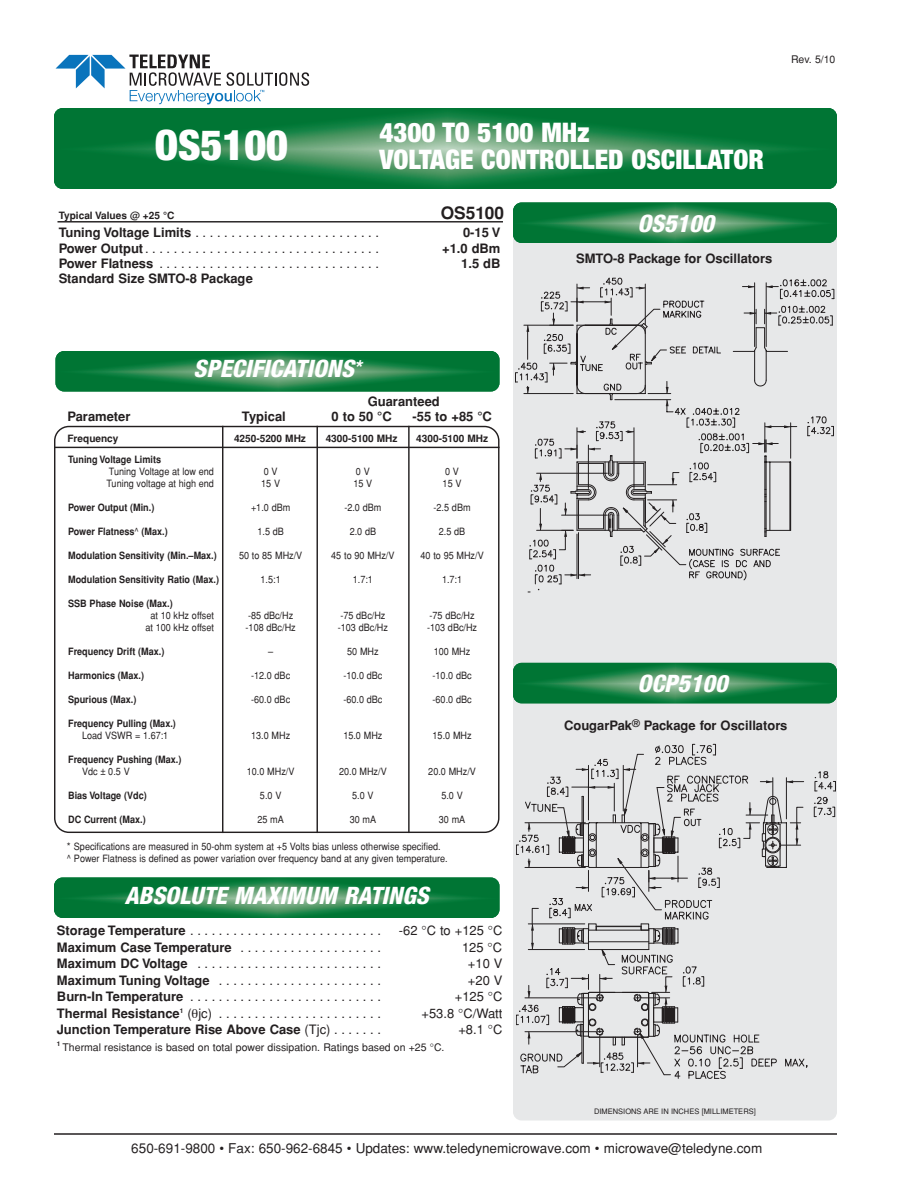
<style>
.page{position:relative;width:918px;height:1188px;background:#fff}
.page>*{position:absolute;margin:0;border:0;box-sizing:border-box;transform-origin:0 0}
.t1{font:900 condensed 42px "Helvetica Neue";color:#fff}
.t2{font:900 condensed 27px "Helvetica Neue";color:#fff}
.t3{font:italic 800 condensed 24px "Helvetica Neue";color:#fff}
.t4{font:700 17.25px "Helvetica";color:#231f20}
.t5{font:13.5px "Helvetica";color:#231f20}
.t6{font:12.9px "Helvetica";color:#231f20}
.t7{font:700 12.9px "Helvetica";color:#231f20}
.t8{font:10.5px "Helvetica";color:#231f20}
.t9{font:10.05px "Helvetica";color:#231f20;scale:.9 1}
.t10{font:700 10.05px "Helvetica";color:#231f20;scale:.9 1}
.t11{font:10.05px/12.1px "Helvetica";color:#231f20}
.t12{font:700 10.05px "Helvetica";color:#231f20}
.t13{font:7.5px "Helvetica";color:#231f20}
.s1{font-weight:700}
.s2{font-weight:400}
</style>
<div class="page">
<svg style="left:54px;top:108px;width:783px;height:81px;background:#1d8347"></svg>
<hr style="left:54px;top:1133px;width:783px;height:2px;background:#231f20">
<div style="left:513px;top:202px;width:324px;height:918px;background:#e7e8e9;border-radius:9px"></div>
<svg style="left:513px;top:202px;width:324px;height:41px;background:#1f8449"></svg>
<svg style="left:513px;top:663px;width:324px;height:40px;background:#1f8449"></svg>
<svg style="left:56px;top:351px;width:444px;height:41px;background:#1f8449"></svg>
<svg style="left:54px;top:878px;width:446px;height:40px;background:#1e8449"></svg>
<svg style="left:56px;top:55px;width:253px;height:49px"></svg>
<hr style="left:57px;top:221px;width:446px;height:2px;background:#231f20">
<svg style="left:54px;top:426px;width:446px;height:407px"></svg>
<hr style="left:54px;top:447px;width:446px;height:1px;background:#231f20">
<hr style="left:222px;top:426px;width:1px;height:407px;background:#231f20">
<hr style="left:317px;top:426px;width:1px;height:407px;background:#231f20">
<hr style="left:408px;top:426px;width:2px;height:407px;background:#231f20">
<svg style="left:515px;top:277px;width:319px;height:316px"></svg>
<svg style="left:814px;top:771px;width:22px;height:46px"></svg>
<svg style="left:516px;top:744px;width:292px;height:335px"></svg>
<p class="t8" style="left:791px;top:53px;width:46px">Rev. 5/10</p>
<h1 class="t1" style="left:155px;top:130px;width:135px">OS5100</h1>
<h2 class="t2" style="left:380px;top:123px;width:211px">4300 TO 5100 MHz</h2>
<h2 class="t2" style="left:380px;top:150px;width:386px">VOLTAGE CONTROLLED OSCILLATOR</h2>
<p class="t12" style="left:59px;top:210px;width:117px">Typical Values @ +25 °C</p>
<h3 class="t4" style="left:441px;top:203px;width:65px">OS5100</h3>
<p class="t6" style="left:59px;top:225px;width:322px"><span class="s1">Tuning Voltage Limits</span> . . . . . . . . . . . . . . . . . . . . . . . . . .</p>
<p class="t7" style="left:463px;top:225px;width:39px">0-15 V</p>
<p class="t6" style="left:59px;top:241px;width:322px"><span class="s1">Power Output</span>. . . . . . . . . . . . . . . . . . . . . . . . . . . . . . . . .</p>
<p class="t7" style="left:442px;top:241px;width:60px">+1.0 dBm</p>
<p class="t6" style="left:59px;top:256px;width:322px"><span class="s1">Power Flatness</span> . . . . . . . . . . . . . . . . . . . . . . . . . . . . . . .</p>
<p class="t7" style="left:461px;top:256px;width:41px">1.5 dB</p>
<p class="t7" style="left:59px;top:271px;width:196px">Standard Size SMTO-8 Package</p>
<h3 class="t3" style="left:637px;top:215px;width:78px">OS5100</h3>
<p class="t7" style="left:576px;top:251px;width:198px">SMTO-8 Package for Oscillators</p>
<h3 class="t3" style="left:194px;top:360px;width:169px">SPECIFICATIONS<sup>*</sup></h3>
<p class="t7" style="left:368px;top:394px;width:74px">Guaranteed</p>
<p class="t7" style="left:67px;top:409px;width:64px">Parameter</p>
<p class="t7" style="left:242px;top:409px;width:45px">Typical</p>
<p class="t7" style="left:332px;top:409px;width:62px">0 to 50 °C</p>
<p class="t7" style="left:413px;top:409px;width:81px">-55 to +85 °C</p>
<p class="t12" style="left:68px;top:433px;width:52px">Frequency</p>
<p class="t12" style="left:234px;top:433px;width:73px">4250-5200 MHz</p>
<p class="t12" style="left:326px;top:433px;width:73px">4300-5100 MHz</p>
<p class="t12" style="left:416px;top:433px;width:73px">4300-5100 MHz</p>
<p class="t10" style="left:68px;top:454px;width:105px">Tuning Voltage Limits</p>
<p class="t9" style="left:109px;top:466px;width:118px">Tuning Voltage at low end</p>
<p class="t9" style="left:264px;top:466px;width:17px">0 V</p>
<p class="t9" style="left:356px;top:466px;width:17px">0 V</p>
<p class="t9" style="left:445px;top:466px;width:17px">0 V</p>
<p class="t9" style="left:106px;top:478px;width:121px">Tuning voltage at high end</p>
<p class="t9" style="left:261px;top:478px;width:23px">15 V</p>
<p class="t9" style="left:353px;top:478px;width:23px">15 V</p>
<p class="t9" style="left:443px;top:478px;width:23px">15 V</p>
<p class="t10" style="left:68px;top:502px;width:97px">Power Output (Min.)</p>
<p class="t9" style="left:251px;top:502px;width:45px">+1.0 dBm</p>
<p class="t9" style="left:344px;top:502px;width:43px">-2.0 dBm</p>
<p class="t9" style="left:434px;top:502px;width:43px">-2.5 dBm</p>
<p class="t10" style="left:68px;top:526px;width:112px">Power Flatness<span class="s2">^</span> (Max.)</p>
<p class="t9" style="left:257px;top:526px;width:31px">1.5 dB</p>
<p class="t9" style="left:350px;top:526px;width:31px">2.0 dB</p>
<p class="t9" style="left:439px;top:526px;width:31px">2.5 dB</p>
<p class="t10" style="left:68px;top:550px;width:167px">Modulation Sensitivity (Min.–Max.)</p>
<p class="t9" style="left:239px;top:550px;width:72px">50 to 85 MHz/V</p>
<p class="t9" style="left:331px;top:550px;width:72px">45 to 90 MHz/V</p>
<p class="t9" style="left:420px;top:550px;width:72px">40 to 95 MHz/V</p>
<p class="t10" style="left:68px;top:574px;width:169px">Modulation Sensitivity Ratio (Max.)</p>
<p class="t9" style="left:261px;top:574px;width:24px">1.5:1</p>
<p class="t9" style="left:353px;top:574px;width:24px">1.7:1</p>
<p class="t9" style="left:442px;top:574px;width:24px">1.7:1</p>
<p class="t10" style="left:68px;top:598px;width:118px">SSB Phase Noise (Max.)</p>
<p class="t9" style="left:150px;top:610px;width:72px">at 10 kHz offset</p>
<p class="t9" style="left:248px;top:610px;width:52px">-85 dBc/Hz</p>
<p class="t9" style="left:340px;top:610px;width:52px">-75 dBc/Hz</p>
<p class="t9" style="left:430px;top:610px;width:52px">-75 dBc/Hz</p>
<p class="t9" style="left:145px;top:622px;width:78px">at 100 kHz offset</p>
<p class="t9" style="left:246px;top:622px;width:57px">-108 dBc/Hz</p>
<p class="t9" style="left:338px;top:622px;width:57px">-103 dBc/Hz</p>
<p class="t9" style="left:427px;top:622px;width:57px">-103 dBc/Hz</p>
<p class="t10" style="left:68px;top:646px;width:108px">Frequency Drift (Max.)</p>
<p class="t9" style="left:268px;top:646px;width:7px">–</p>
<p class="t9" style="left:347px;top:646px;width:36px">50 MHz</p>
<p class="t9" style="left:434px;top:646px;width:42px">100 MHz</p>
<p class="t10" style="left:68px;top:670px;width:86px">Harmonics (Max.)</p>
<p class="t9" style="left:251px;top:670px;width:45px">-12.0 dBc</p>
<p class="t9" style="left:343px;top:670px;width:45px">-10.0 dBc</p>
<p class="t9" style="left:433px;top:670px;width:45px">-10.0 dBc</p>
<p class="t10" style="left:68px;top:694px;width:77px">Spurious (Max.)</p>
<p class="t9" style="left:251px;top:694px;width:45px">-60.0 dBc</p>
<p class="t9" style="left:343px;top:694px;width:45px">-60.0 dBc</p>
<p class="t9" style="left:433px;top:694px;width:45px">-60.0 dBc</p>
<p class="t10" style="left:68px;top:718px;width:121px">Frequency Pulling (Max.)</p>
<p class="t9" style="left:82px;top:730px;width:97px">Load VSWR = 1.67:1</p>
<p class="t9" style="left:251px;top:730px;width:45px">13.0 MHz</p>
<p class="t9" style="left:343px;top:730px;width:45px">15.0 MHz</p>
<p class="t9" style="left:433px;top:730px;width:45px">15.0 MHz</p>
<p class="t10" style="left:68px;top:754px;width:127px">Frequency Pushing (Max.)</p>
<p class="t9" style="left:82px;top:766px;width:54px">Vdc ± 0.5 V</p>
<p class="t9" style="left:247px;top:766px;width:54px">10.0 MHz/V</p>
<p class="t9" style="left:339px;top:766px;width:54px">20.0 MHz/V</p>
<p class="t9" style="left:428px;top:766px;width:54px">20.0 MHz/V</p>
<p class="t10" style="left:68px;top:790px;width:89px">Bias Voltage (Vdc)</p>
<p class="t9" style="left:260px;top:790px;width:25px">5.0 V</p>
<p class="t9" style="left:352px;top:790px;width:25px">5.0 V</p>
<p class="t9" style="left:441px;top:790px;width:25px">5.0 V</p>
<p class="t10" style="left:68px;top:814px;width:88px">DC Current (Max.)</p>
<p class="t9" style="left:257px;top:814px;width:31px">25 mA</p>
<p class="t9" style="left:350px;top:814px;width:31px">30 mA</p>
<p class="t9" style="left:439px;top:814px;width:31px">30 mA</p>
<p class="t11" style="left:67px;top:840px;width:382px">* Specifications are measured in 50-ohm system at +5 Volts bias unless otherwise specified.<br>^ Power Flatness is defined as power variation over frequency band at any given temperature.</p>
<h3 class="t3" style="left:125px;top:886px;width:305px">ABSOLUTE MAXIMUM RATINGS</h3>
<p class="t6" style="left:57px;top:923px;width:325px"><span class="s1">Storage Temperature</span> . . . . . . . . . . . . . . . . . . . . . . . . . . .</p>
<p class="t6" style="left:399px;top:923px;width:105px">-62 °C to +125 °C</p>
<p class="t7" style="left:57px;top:940px;width:325px">Maximum Case Temperature <span class="s2">. . . . . . . . . . . . . . . . . . . .</span></p>
<p class="t6" style="left:462px;top:940px;width:42px">125 °C</p>
<p class="t6" style="left:57px;top:956px;width:325px"><span class="s1">Maximum DC Voltage</span> . . . . . . . . . . . . . . . . . . . . . . . . . .</p>
<p class="t6" style="left:468px;top:956px;width:36px">+10 V</p>
<p class="t6" style="left:57px;top:973px;width:325px"><span class="s1">Maximum Tuning Voltage</span> . . . . . . . . . . . . . . . . . . . . . . .</p>
<p class="t6" style="left:468px;top:973px;width:36px">+20 V</p>
<p class="t6" style="left:57px;top:989px;width:325px"><span class="s1">Burn-In Temperature</span> . . . . . . . . . . . . . . . . . . . . . . . . . . .</p>
<p class="t6" style="left:455px;top:989px;width:49px">+125 °C</p>
<p class="t6" style="left:57px;top:1006px;width:326px"><span class="s1">Thermal Resistance</span><sup>1</sup> ( jc) . . . . . . . . . . . . . . . . . . . . . . .</p>
<p class="t6" style="left:421px;top:1006px;width:83px">+53.8 °C/Watt</p>
<p class="t7" style="left:57px;top:1022px;width:325px">Junction Temperature Rise Above Case <span class="s2">(Tjc) . . . . . . .</span></p>
<p class="t6" style="left:458px;top:1022px;width:46px">+8.1 °C</p>
<p class="t8" style="left:57px;top:1041px;width:389px"><sup>1</sup> Thermal resistance is based on total power dissipation. Ratings based on +25 °C.</p>
<h3 class="t3" style="left:638px;top:675px;width:91px">OCP5100</h3>
<p class="t7" style="left:564px;top:718px;width:225px">CougarPak<sup>®</sup> Package for Oscillators</p>
<p class="t13" style="left:594px;top:1107px;width:163px">DIMENSIONS ARE IN INCHES [MILLIMETERS]</p>
<p class="t5" style="left:131px;top:1140px;width:632px">650-691-9800 • Fax: 650-962-6845 • Updates: www.teledynemicrowave.com • microwave@teledyne.com</p>
</div>
